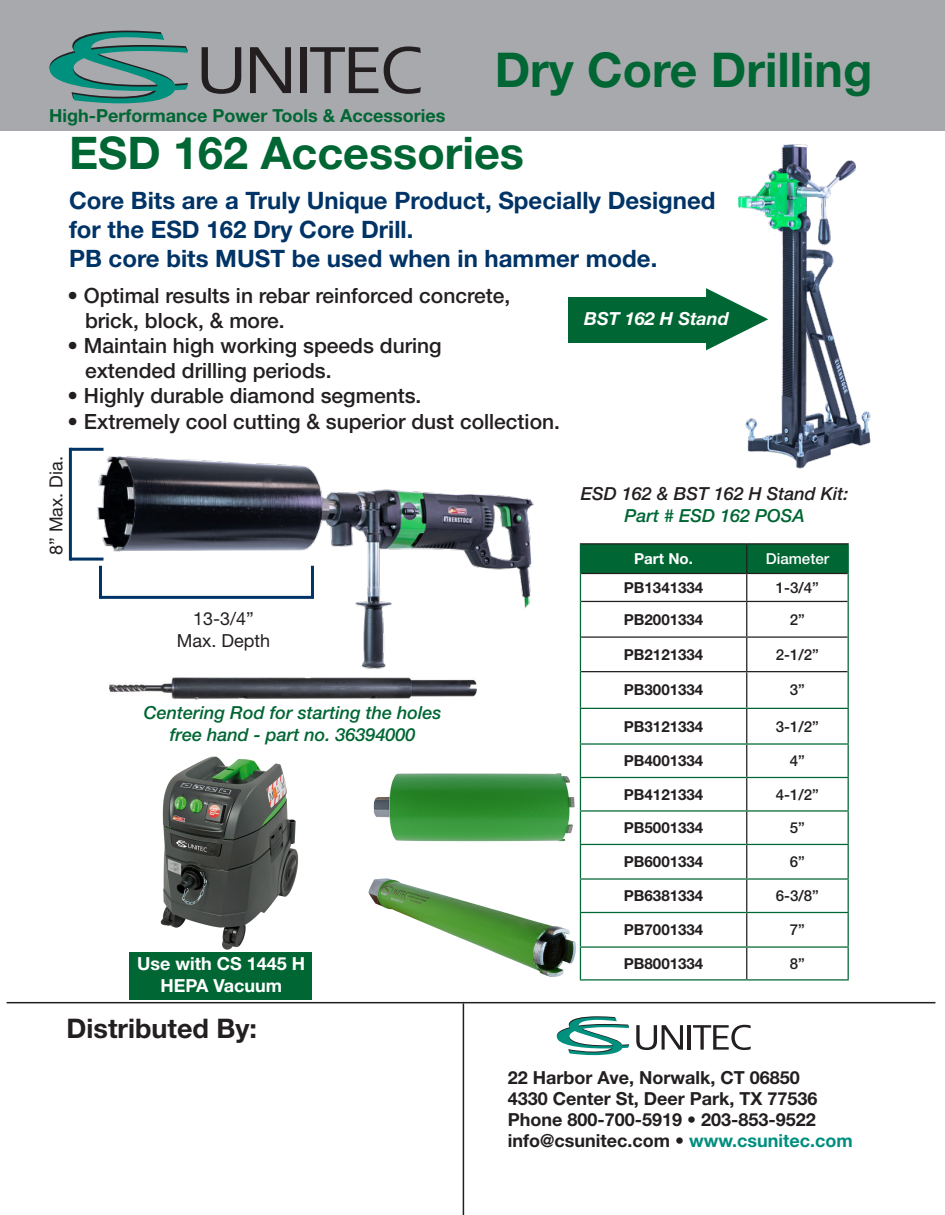
<style>
.page{position:relative;width:945px;height:1215px;background:#fff}
.page>*{position:absolute;margin:0;border:0;box-sizing:border-box;transform-origin:0 0}
.t1{font:700 48px "Helvetica Neue LT Pro";color:#063}
.t2{font:700 45px "Helvetica Neue LT Pro";color:#063}
.t3{font:700 27px "Helvetica Neue LT Pro";color:#231f20}
.t4{font:700 24px/28.8px "Helvetica Neue LT Pro";color:#036}
.t5{font:500 21px/25.2px "Helvetica Neue LT Pro";color:#231f20}
.t6{font:700 18px "Helvetica Neue LT Pro";color:#231f20}
.t7{font:italic 500 18px "Helvetica Neue LT Pro";color:#063}
.t8{font:700 18px "Helvetica Neue LT Pro";color:#063}
.t9{font:italic 500 18px/21.6px "Helvetica Neue LT Pro";color:#231f20;text-align:center}
.t10{font:18px "Helvetica Neue LT Pro";color:#231f20}
.t11{font:700 18px "Helvetica Neue LT Pro";color:#fff}
.t12{font:italic 700 18px "Helvetica Neue LT Pro";color:#fff}
.t13{font:700 15.15px "Helvetica Neue LT Pro";color:#231f20}
.t14{font:500 15.15px "Helvetica Neue LT Pro";color:#231f20}
.t15{font:500 15.15px "Helvetica Neue LT Pro";color:#fff}
.t16{font:700 15.15px "Helvetica Neue LT Pro";color:#fff}
.s1{color:#063}
.s2{color:#008e7f}
</style>
<div class="page">
<div style="left:0;top:1px;width:945px;height:130px;background:#a8a9ad"></div>
<svg style="left:202px;top:47px;width:39px;height:47px"></svg>
<svg style="left:250px;top:47px;width:41px;height:46px"></svg>
<div style="left:300px;top:47px;width:7px;height:46px;background:#231f20"></div>
<svg style="left:310px;top:47px;width:68px;height:46px"></svg>
<svg style="left:384px;top:46px;width:37px;height:48px"></svg>
<svg style="left:50px;top:31px;width:138px;height:72px"></svg>
<hr style="left:463px;top:1003px;width:1px;height:212px;background:#231f20">
<hr style="left:7px;top:1002px;width:928px;height:1px;background:#231f20">
<svg style="left:636px;top:1025px;width:47px;height:25px"></svg>
<hr style="left:688px;top:1025px;width:3px;height:25px;background:#231f20">
<svg style="left:693px;top:1025px;width:58px;height:25px"></svg>
<svg style="left:557px;top:1016px;width:72px;height:39px"></svg>
<hr style="left:580px;top:543px;width:167px;height:1px;background:#231f20">
<hr style="left:747px;top:543px;width:102px;height:1px;background:#231f20">
<hr style="left:581px;top:601px;width:166px;height:1px;background:#231f20">
<hr style="left:747px;top:601px;width:101px;height:1px;background:#231f20">
<hr style="left:746px;top:602px;width:1px;height:34px;background:#231f20">
<hr style="left:581px;top:636px;width:166px;height:2px;background:#231f20">
<hr style="left:747px;top:636px;width:101px;height:2px;background:#231f20">
<hr style="left:746px;top:638px;width:1px;height:33px;background:#231f20">
<hr style="left:581px;top:671px;width:166px;height:1px;background:#231f20">
<hr style="left:747px;top:671px;width:101px;height:1px;background:#231f20">
<hr style="left:746px;top:672px;width:1px;height:36px;background:#231f20">
<hr style="left:746px;top:709px;width:1px;height:34px;background:#231f20">
<hr style="left:746px;top:745px;width:1px;height:32px;background:#231f20">
<hr style="left:746px;top:778px;width:1px;height:32px;background:#231f20">
<hr style="left:746px;top:812px;width:1px;height:32px;background:#231f20">
<hr style="left:746px;top:845px;width:1px;height:33px;background:#231f20">
<hr style="left:746px;top:880px;width:1px;height:32px;background:#231f20">
<hr style="left:746px;top:913px;width:1px;height:33px;background:#231f20">
<hr style="left:746px;top:948px;width:1px;height:31px;background:#231f20">
<svg style="left:580px;top:544px;width:269px;height:57px"></svg>
<hr style="left:580px;top:601px;width:1px;height:36px;background:#063">
<hr style="left:848px;top:601px;width:1px;height:36px;background:#063">
<hr style="left:580px;top:637px;width:1px;height:35px;background:#063">
<hr style="left:848px;top:637px;width:1px;height:35px;background:#063">
<hr style="left:580px;top:672px;width:1px;height:36px;background:#063">
<hr style="left:848px;top:672px;width:1px;height:36px;background:#063">
<hr style="left:580px;top:708px;width:167px;height:1px;background:#063">
<hr style="left:580px;top:709px;width:1px;height:34px;background:#063">
<hr style="left:747px;top:708px;width:102px;height:1px;background:#063">
<hr style="left:848px;top:709px;width:1px;height:34px;background:#063">
<hr style="left:580px;top:743px;width:167px;height:2px;background:#063">
<hr style="left:580px;top:745px;width:1px;height:32px;background:#063">
<hr style="left:747px;top:743px;width:102px;height:2px;background:#063">
<hr style="left:848px;top:745px;width:1px;height:32px;background:#063">
<hr style="left:580px;top:777px;width:167px;height:1px;background:#063">
<hr style="left:580px;top:778px;width:1px;height:32px;background:#063">
<hr style="left:747px;top:777px;width:102px;height:1px;background:#063">
<hr style="left:848px;top:778px;width:1px;height:32px;background:#063">
<hr style="left:580px;top:810px;width:167px;height:2px;background:#063">
<hr style="left:580px;top:812px;width:1px;height:32px;background:#063">
<hr style="left:747px;top:810px;width:102px;height:2px;background:#063">
<hr style="left:848px;top:812px;width:1px;height:32px;background:#063">
<hr style="left:580px;top:844px;width:167px;height:1px;background:#063">
<hr style="left:580px;top:845px;width:1px;height:33px;background:#063">
<hr style="left:747px;top:844px;width:102px;height:1px;background:#063">
<hr style="left:848px;top:845px;width:1px;height:33px;background:#063">
<hr style="left:580px;top:878px;width:167px;height:2px;background:#063">
<hr style="left:580px;top:880px;width:1px;height:32px;background:#063">
<hr style="left:747px;top:878px;width:102px;height:2px;background:#063">
<hr style="left:848px;top:880px;width:1px;height:32px;background:#063">
<hr style="left:580px;top:912px;width:167px;height:1px;background:#063">
<hr style="left:580px;top:913px;width:1px;height:33px;background:#063">
<hr style="left:747px;top:912px;width:102px;height:1px;background:#063">
<hr style="left:848px;top:913px;width:1px;height:33px;background:#063">
<hr style="left:580px;top:946px;width:167px;height:2px;background:#063">
<hr style="left:580px;top:948px;width:1px;height:31px;background:#063">
<hr style="left:747px;top:946px;width:102px;height:2px;background:#063">
<hr style="left:848px;top:948px;width:1px;height:31px;background:#063">
<hr style="left:580px;top:979px;width:167px;height:2px;background:#063">
<hr style="left:747px;top:979px;width:102px;height:2px;background:#063">
<img style="left:92px;top:456px;width:442px;height:213px">
<hr style="left:99px;top:596px;width:215px;height:3px;background:#036">
<hr style="left:99px;top:566px;width:3px;height:31px;background:#036">
<hr style="left:311px;top:566px;width:3px;height:31px;background:#036">
<hr style="left:70px;top:448px;width:33px;height:3px;background:#036">
<hr style="left:70px;top:558px;width:34px;height:3px;background:#036">
<hr style="left:69px;top:448px;width:3px;height:113px;background:#036">
<img style="left:160px;top:756px;width:139px;height:194px">
<div style="left:129px;top:952px;width:182px;height:48px;background:#063"></div>
<div style="left:568px;top:297px;width:146px;height:46px;background:#063"></div>
<svg style="left:706px;top:288px;width:21px;height:62px"></svg>
<img style="left:727px;top:144px;width:144px;height:325px">
<img style="left:109px;top:677px;width:367px;height:23px">
<img style="left:368px;top:878px;width:208px;height:153px">
<img style="left:374px;top:773px;width:200px;height:69px">
<p class="t1" style="left:495px;top:41px;width:379px">Dry Core Drilling</p>
<p class="t2" style="left:69px;top:125px;width:457px">ESD 162 Accessories</p>
<p class="t4" style="left:69px;top:186px;width:648px">Core Bits are a Truly Unique Product, Specially Designed for the ESD 162 Dry Core Drill.</p>
<p class="t4" style="left:69px;top:244px;width:590px">PB core bits MUST be used when in hammer mode.</p>
<p class="t8" style="left:49px;top:104px;width:398px">High-Performance Power Tools &amp; Accessories</p>
<p class="t5" style="left:85px;top:282px;width:427px;text-indent:-18px">• Optimal results in rebar reinforced concrete, brick, block, &amp; more.</p>
<p class="t5" style="left:68px;top:333px;width:376px">• Maintain high working speeds during</p>
<p class="t5" style="left:85px;top:358px;width:248px">extended drilling periods.</p>
<p class="t5" style="left:68px;top:383px;width:355px">• Highly durable diamond segments.</p>
<p class="t5" style="left:68px;top:408px;width:494px">• Extremely cool cutting &amp; superior dust collection.</p>
<p class="t10" style="left:45px;top:555px;width:100px;rotate:-90deg">8” Max. Dia.</p>
<p class="t10" style="left:193px;top:608px;width:62px">13-3/4”</p>
<p class="t10" style="left:177px;top:629px;width:95px">Max. Depth</p>
<p class="t7" style="left:144px;top:702px;width:299px">Centering Rod for starting the holes</p>
<p class="t7" style="left:170px;top:724px;width:247px">free hand - part no. 36394000</p>
<p class="t11" style="left:137px;top:953px;width:170px">Use with CS 1445 H</p>
<p class="t11" style="left:160px;top:974px;width:123px">HEPA Vacuum</p>
<p class="t3" style="left:67px;top:1012px;width:192px">Distributed By:</p>
<p class="t12" style="left:584px;top:307px;width:146px">BST 162 H Stand</p>
<p class="t9" style="left:581px;top:483px;width:269px">ESD 162 &amp; BST 162 H Stand Kit:<br><span class="s1">Part # ESD 162 POSA</span></p>
<p class="t16" style="left:634px;top:549px;width:60px">Part No.</p>
<p class="t15" style="left:766px;top:550px;width:65px">Diameter</p>
<p class="t13" style="left:624px;top:578px;width:81px">PB1341334</p>
<p class="t14" style="left:776px;top:578px;width:45px">1-3/4”</p>
<p class="t13" style="left:624px;top:610px;width:81px">PB2001334</p>
<p class="t14" style="left:790px;top:610px;width:17px">2”</p>
<p class="t13" style="left:624px;top:645px;width:81px">PB2121334</p>
<p class="t14" style="left:776px;top:645px;width:45px">2-1/2”</p>
<p class="t13" style="left:624px;top:681px;width:81px">PB3001334</p>
<p class="t14" style="left:790px;top:681px;width:17px">3”</p>
<p class="t13" style="left:624px;top:717px;width:81px">PB3121334</p>
<p class="t14" style="left:776px;top:717px;width:45px">3-1/2”</p>
<p class="t13" style="left:624px;top:751px;width:81px">PB4001334</p>
<p class="t14" style="left:790px;top:752px;width:17px">4”</p>
<p class="t13" style="left:624px;top:785px;width:81px">PB4121334</p>
<p class="t14" style="left:776px;top:785px;width:45px">4-1/2”</p>
<p class="t13" style="left:624px;top:818px;width:81px">PB5001334</p>
<p class="t14" style="left:790px;top:819px;width:17px">5”</p>
<p class="t13" style="left:624px;top:852px;width:81px">PB6001334</p>
<p class="t14" style="left:790px;top:853px;width:17px">6”</p>
<p class="t13" style="left:624px;top:886px;width:81px">PB6381334</p>
<p class="t14" style="left:776px;top:887px;width:45px">6-3/8”</p>
<p class="t13" style="left:624px;top:920px;width:81px">PB7001334</p>
<p class="t14" style="left:790px;top:921px;width:17px">7”</p>
<p class="t13" style="left:624px;top:954px;width:81px">PB8001334</p>
<p class="t14" style="left:790px;top:954px;width:17px">8”</p>
<p class="t6" style="left:508px;top:1066px;width:294px">22 Harbor Ave, Norwalk, CT 06850</p>
<p class="t6" style="left:508px;top:1087px;width:311px">4330 Center St, Deer Park, TX 77536</p>
<p class="t6" style="left:508px;top:1108px;width:310px">Phone 800-700-5919 • 203-853-9522</p>
<p class="t6" style="left:508px;top:1129px;width:346px">info@csunitec.com • <span class="s2">www.csunitec.com</span></p>
</div>
